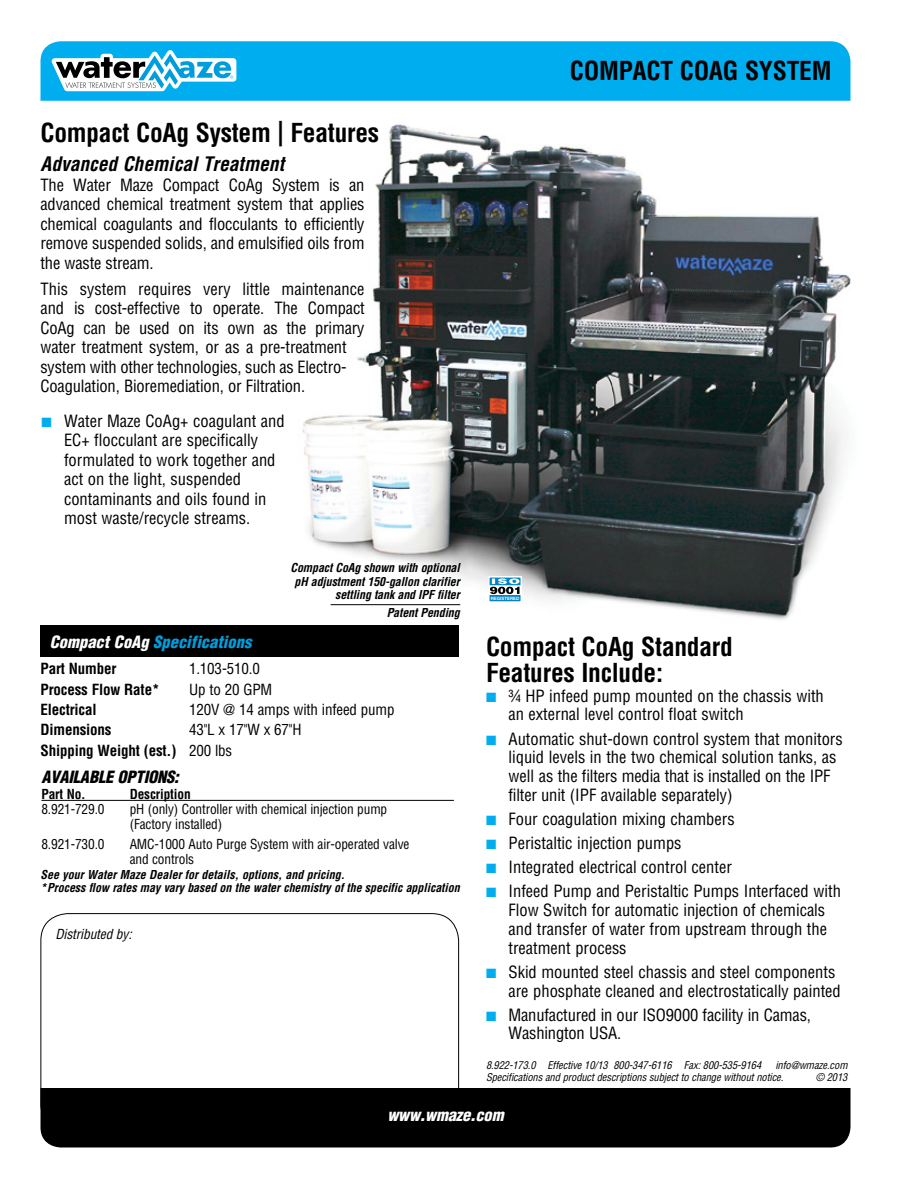
<style>
.page{position:relative;width:918px;height:1188px;background:#fff}
.page>*{position:absolute;margin:0;border:0;box-sizing:border-box;transform-origin:0 0}
.t1{font:700 condensed 25.5px/25.5px "Helvetica";letter-spacing:-.01em;color:#000}
.t2{font:italic 700 condensed 19.5px "Helvetica";color:#000}
.t3{font:condensed 16.5px/19.5px "Helvetica";color:#000}
.t4{font:italic 900 condensed 16.5px "Helvetica";color:#009ddc}
.t5{font:italic 900 condensed 16.5px "Helvetica";letter-spacing:-.01em;color:#000}
.t6{font:italic 900 condensed 16.5px "Helvetica";letter-spacing:-.01em;color:#fff}
.t7{font:condensed 15px/20.4px "Helvetica";letter-spacing:-.01em;color:#000}
.t8{font:700 condensed 15px "Helvetica";letter-spacing:-.01em;color:#000}
.t9{font:condensed 13.5px/15px "Helvetica";letter-spacing:-.01em;color:#000}
.t10{font:700 condensed 13.5px "Helvetica";letter-spacing:-.01em;color:#000}
.t11{font:italic condensed 13.5px "Helvetica";letter-spacing:-.01em;color:#000}
.t12{font:italic 700 condensed 12px/13.5px "Helvetica";letter-spacing:-.005em;color:#000}
.t13{font:italic condensed 10.5px/12px "Helvetica";letter-spacing:-.01em;color:#000}
.t14{font:700 4.35px "Helvetica";color:#fff}
.s1{color:#00aeef}
.s2{color:#fff}
.s3{font-weight:700}
</style>
<div class="page">
<img style="left:302px;top:124px;width:549px;height:496px">
<div style="left:40px;top:1088px;width:810px;height:60px;background:#000"></div>
<div style="left:40px;top:913px;width:419px;height:220px;border:1px solid #000;border-radius:27px"></div>
<div style="left:40px;top:626px;width:419px;height:31px;background:#000"></div>
<svg style="left:489px;top:577px;width:32px;height:25px"></svg>
<div style="left:489px;top:595px;width:32px;height:7px;background:#0083ca"></div>
<svg style="left:491px;top:579px;width:28px;height:15px"></svg>
<div style="left:40px;top:41px;width:810px;height:60px;background:#00aeef"></div>
<hr style="left:331px;top:604px;width:129px;height:1px;background:#000">
<svg style="left:52px;top:50px;width:184px;height:41px"></svg>
<hr style="left:41px;top:800px;width:413px;height:1px;background:#000">
<h1 class="t1" style="left:40px;top:120px;width:340px">Compact CoAg System | Features</h1>
<p class="t2" style="left:40px;top:152px;width:245px">Advanced Chemical Treatment</p>
<p class="t3" style="left:40px;top:175px;width:326px;text-align:justify">The Water Maze Compact CoAg System is an advanced chemical treatment system that applies chemical coagulants and flocculants to efficiently remove suspended solids, and emulsified oils from the waste stream.</p>
<p class="t3" style="left:40px;top:279px;width:326px">This system requires very little maintenance and is cost-effective to operate. The Compact CoAg can be used on its own as the primary water treatment system, or as a pre-treatment system with other technologies, such as Electro-Coagulation, Bioremediation, or Filtration.</p>
<p class="t3" style="left:64px;top:411px;width:222px;text-indent:-23px"><span class="s1">■</span> Water Maze CoAg+ coagulant and<br>EC+ flocculant are specifically formulated to work together and act on the light, suspended contaminants and oils found in most waste/recycle streams.</p>
<p class="t4" style="left:50px;top:632px;width:203px"><span class="s2">Compact CoAg</span> Specifications</p>
<p class="t12" style="left:291px;top:561px;width:171px;text-align:right">Compact CoAg shown with optional pH adjustment 150-gallon clarifier settling tank and IPF filter</p>
<p class="t12" style="left:387px;top:606px;width:75px">Patent Pending</p>
<p class="t8" style="left:40px;top:659px;width:77px">Part Number</p>
<p class="t7" style="left:189px;top:658px;width:72px">1.103-510.0</p>
<p class="t8" style="left:40px;top:680px;width:121px">Process Flow Rate*</p>
<p class="t7" style="left:189px;top:679px;width:85px">Up to 20 GPM</p>
<p class="t8" style="left:40px;top:700px;width:58px">Electrical</p>
<p class="t7" style="left:189px;top:699px;width:207px">120V @ 14 amps with infeed pump</p>
<p class="t8" style="left:40px;top:720px;width:73px">Dimensions</p>
<p class="t7" style="left:40px;top:720px;width:263px;text-indent:148px">43"L x 17"W x 67"H<br><span class="s3">Shipping Weight (est.)</span> 200 lbs</p>
<p class="t5" style="left:41px;top:767px;width:139px">Available options:</p>
<p class="t10" style="left:41px;top:786px;width:46px">Part No.</p>
<p class="t10" style="left:130px;top:786px;width:63px">Description</p>
<p class="t9" style="left:41px;top:802px;width:65px">8.921-729.0</p>
<p class="t9" style="left:130px;top:802px;width:259px">pH (only) Controller with chemical injection pump (Factory installed)</p>
<p class="t9" style="left:41px;top:837px;width:65px">8.921-730.0</p>
<p class="t9" style="left:130px;top:837px;width:281px">AMC-1000 Auto Purge System with air-operated valve and controls</p>
<p class="t12" style="left:40px;top:868px;width:421px;line-height:12.8px">See your Water Maze Dealer for details, options, and pricing.<br>*Process flow rates may vary based on the water chemistry of the specific application</p>
<p class="t11" style="left:55px;top:925px;width:78px">Distributed by:</p>
<h1 class="t1" style="left:570px;top:58px;width:63px">Compact</h1>
<h1 class="t1" style="left:680px;top:58px;width:153px">CoAg Syste m</h1>
<p class="t14" style="left:491px;top:596px;width:30px">REGISTERED</p>
<h1 class="t1" style="left:486px;top:634px;width:248px">Compact CoAg Standard<br>Features Include:</h1>
<p class="t3" style="left:509px;top:686px;width:317px;line-height:18.8px;text-indent:-23px"><span class="s1">■</span> ¾ HP infeed pump mounted on the chassis with an external level control float switch</p>
<p class="t3" style="left:509px;top:729px;width:336px;line-height:18.8px;text-indent:-23px"><span class="s1">■</span> Automatic shut-down control system that monitors liquid levels in the two chemical solution tanks, as well as the filters media that is installed on the IPF filter unit (IPF available separately)</p>
<p class="t3" style="left:486px;top:809px;width:250px"><span class="s1">■</span> Four coagulation mixing chambers</p>
<p class="t3" style="left:486px;top:833px;width:197px"><span class="s1">■</span> Peristaltic injection pumps</p>
<p class="t3" style="left:486px;top:857px;width:247px"><span class="s1">■</span> Integrated electrical control center</p>
<p class="t3" style="left:509px;top:882px;width:334px;line-height:18.8px;text-indent:-23px"><span class="s1">■</span> Infeed Pump and Peristaltic Pumps Interfaced with Flow Switch for automatic injection of chemicals and transfer of water from upstream through the treatment process</p>
<p class="t3" style="left:509px;top:962px;width:334px;line-height:18.8px;text-indent:-23px"><span class="s1">■</span> Skid mounted steel chassis and steel components are phosphate cleaned and electrostatically painted</p>
<p class="t3" style="left:509px;top:1005px;width:304px;line-height:18.8px;text-indent:-23px"><span class="s1">■</span> Manufactured in our ISO9000 facility in Camas,<br>Washington USA.</p>
<p class="t13" style="left:486px;top:1059px;width:277px">8.922-173.0 Effective 10/13 800-347-6116 Fax: 800-535-9164</p>
<p class="t13" style="left:486px;top:1059px;width:363px;text-indent:289px">info@wmaze.com<br>Specifications and product descriptions subject to change without notice.</p>
<p class="t13" style="left:816px;top:1071px;width:33px">© 2013</p>
<p class="t6" style="left:387px;top:1105px;width:118px">www.wmaze.com</p>
</div>
